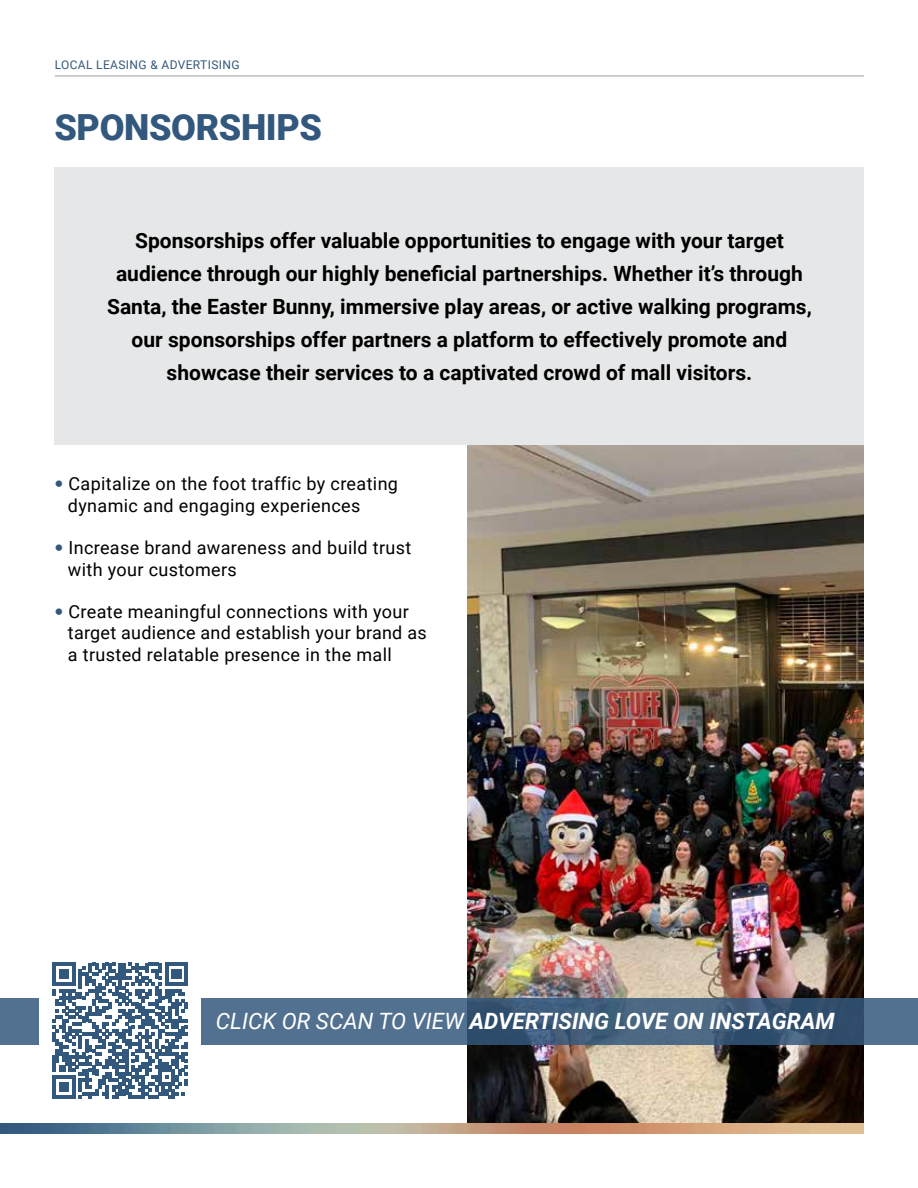
<style>
.page{position:relative;width:918px;height:1188px;background:#fff}
.page>*{position:absolute;margin:0;border:0;box-sizing:border-box;transform-origin:0 0}
.t1{font:900 36px "Roboto";letter-spacing:-.01em;color:#33587d}
.t2{font:italic 700 22.5px "Roboto";color:#fff}
.t3{font:700 21px/33px "Roboto";color:#000;text-align:center}
.t4{font:18px/21.6px "Roboto";letter-spacing:.02em;color:#000}
.t5{font:12px "Roboto";letter-spacing:.03em;color:#33587d}
.s1{font-family:"DIN Alternate";font-weight:700;color:#33587d}
.s2{font-weight:400}
</style>
<div class="page">
<img style="left:467px;top:445px;width:396px;height:679px">
<img style="left:0;top:1124px;width:864px;height:10px">
<hr style="left:55px;top:75px;width:809px;height:2px;background:#a7a9ac">
<svg style="left:0;top:999px;width:918px;height:46px;background:#466483"></svg>
<div style="left:39px;top:935px;width:162px;height:160px;background:#fff"></div>
<div style="left:54px;top:167px;width:810px;height:278px;background:#e6e7e8"></div>
<svg style="left:52px;top:963px;width:136px;height:136px"></svg>
<p class="t5" style="left:55px;top:56px;width:186px">LOCAL LEASING &amp; ADVERTISING</p>
<h1 class="t1" style="left:54px;top:102px;width:269px">SPONSORSHIPS</h1>
<p class="t3" style="left:107px;top:224px;width:706px">Sponsorships offer valuable opportunities to engage with your target audience through our highly beneficial partnerships. Whether it’s through Santa, the Easter Bunny, immersive play areas, or active walking programs, our sponsorships offer partners a platform to effectively promote and showcase their services to a captivated crowd of mall visitors.</p>
<p class="t4" style="left:68px;top:473px;width:332px;text-indent:-14px"><span class="s1">•</span> Capitalize on the foot traffic by creating dynamic and engaging experiences</p>
<p class="t4" style="left:68px;top:536px;width:345px;text-indent:-14px"><span class="s1">•</span> Increase brand awareness and build trust with your customers</p>
<p class="t4" style="left:68px;top:600px;width:360px;text-indent:-14px"><span class="s1">•</span> Create meaningful connections with your target audience and establish your brand as a trusted relatable presence in the mall</p>
<p class="t2" style="left:216px;top:1006px;width:620px"><span class="s2">CLICK OR SCAN TO VIEW</span> ADVERTISING LOVE ON INSTAGRAM</p>
</div>
